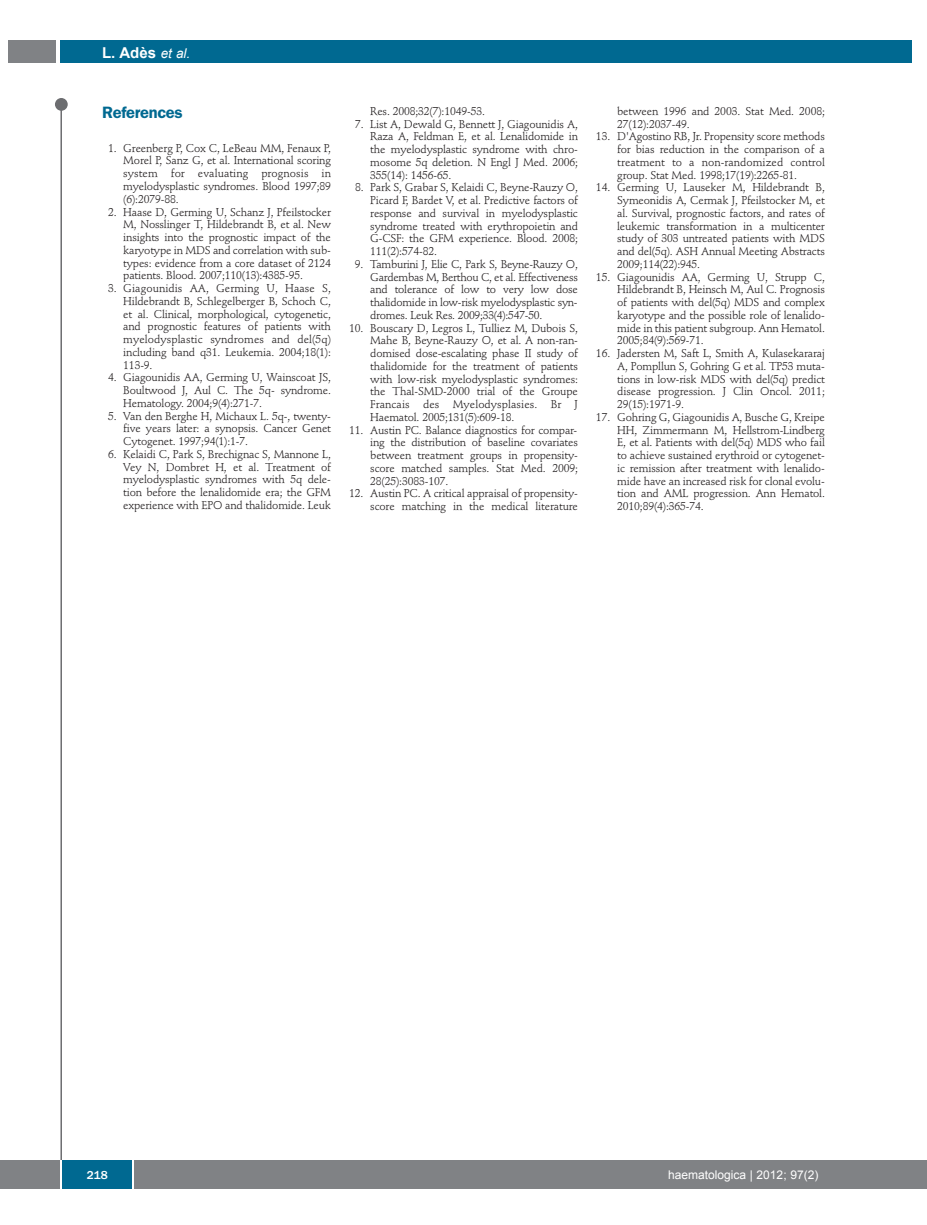
<style>
.page{position:relative;width:927px;height:1225px;background:#fff}
.page>*{position:absolute;margin:0;border:0;box-sizing:border-box;transform-origin:0 0}
.t1{font:600 16.5px "Franklin Gothic";letter-spacing:-.015em;color:#006991}
.t2{font:700 15px "Arial";color:#fff}
.t3{font:12px "Arial";color:#fff}
.t4{font:500 12px "Franklin Gothic";color:#fff}
.t5{font:11.25px/12.8px "Stempel Schneidler";letter-spacing:-.015em;color:#231f20;text-align:justify}
.s1{font-weight:400;font-style:italic;font-size:13.5px}
</style>
<div class="page">
<div style="left:909px;top:1160px;width:18px;height:28px;background:#808285"></div>
<div style="left:55px;top:98px;width:13px;height:13px;background:#6c6d70;border-radius:50%"></div>
<hr style="left:60px;top:101px;width:2px;height:1061px;background:#6c6d70">
<div style="left:60px;top:40px;width:852px;height:22px;background:#006991"></div>
<div style="left:9px;top:40px;width:47px;height:22px;background:#808285"></div>
<div style="left:0;top:1160px;width:911px;height:28px;background:#808285"></div>
<div style="left:62px;top:1160px;width:71px;height:28px;background:#006991"></div>
<hr style="left:60px;top:1160px;width:2px;height:28px;background:#fff">
<svg style="left:133px;top:1160px;width:1px;height:28px"></svg>
<h2 class="t2" style="left:102px;top:44px;width:90px">l. adès <span class="s1">et al.</span></h2>
<h1 class="t1" style="left:102px;top:106px;width:82px">References</h1>
<p class="t5" style="left:123px;top:143px;width:209px;text-indent:-15px">1. Greenberg P, Cox C, LeBeau MM, Fenaux P, Morel P, Sanz G, et al. International scoring system for evaluating prognosis in myelodysplastic syndromes. Blood 1997;89 (6):2079-88.</p>
<p class="t5" style="left:123px;top:206px;width:209px;text-indent:-15px">2. Haase D, Germing U, Schanz J, Pfeilstocker M, Nosslinger T, Hildebrandt B, et al. New insights into the prognostic impact of the karyotype in MDS and correlation with sub&shy;types: evidence from a core dataset of 2124 patients. Blood. 2007;110(13):4385-95.</p>
<p class="t5" style="left:123px;top:283px;width:209px;text-indent:-15px">3. Giagounidis AA, Germing U, Haase S, Hildebrandt B, Schlegelberger B, Schoch C, et al. Clinical, morphological, cytogenetic, and prognostic features of patients with myelodysplastic syndromes and del(5q) including band q31. Leukemia. 2004;18(1):<br>113-9.</p>
<p class="t5" style="left:123px;top:372px;width:209px;text-indent:-15px">4. Giagounidis AA, Germing U, Wainscoat JS, Boultwood J, Aul C. The 5q- syndrome.<br>Hematology. 2004;9(4):271-7.</p>
<p class="t5" style="left:123px;top:410px;width:209px;text-indent:-15px">5. Van den Berghe H, Michaux L. 5q-, twenty&shy;five years later: a synopsis. Cancer Genet Cytogenet. 1997;94(1):1-7.</p>
<p class="t5" style="left:123px;top:449px;width:209px;text-indent:-15px">6. Kelaidi C, Park S, Brechignac S, Mannone L, Vey N, Dombret H, et al. Treatment of myelodysplastic syndromes with 5q dele&shy;tion before the lenalidomide era; the GFM experience with EPO and thalidomide. Leuk</p>
<p class="t5" style="left:370px;top:106px;width:116px">Res. 2008;32(7):1049-53.</p>
<p class="t5" style="left:370px;top:118px;width:209px;text-indent:-15px">7. List A, Dewald G, Bennett J, Giagounidis A, Raza A, Feldman E, et al. Lenalidomide in the myelodysplastic syndrome with chro&shy;mosome 5q deletion. N Engl J Med. 2006; 355(14): 1456-65.</p>
<p class="t5" style="left:370px;top:182px;width:209px;text-indent:-15px">8. Park S, Grabar S, Kelaidi C, Beyne-Rauzy O, Picard F, Bardet V, et al. Predictive factors of response and survival in myelodysplastic syndrome treated with erythropoietin and G-CSF: the GFM experience. Blood. 2008; 111(2):574-82.</p>
<p class="t5" style="left:370px;top:259px;width:209px;text-indent:-15px">9. Tamburini J, Elie C, Park S, Beyne-Rauzy O, Gardembas M, Berthou C, et al. Effectiveness and tolerance of low to very low dose thalidomide in low-risk myelodysplastic syn&shy;dromes. Leuk Res. 2009;33(4):547-50.</p>
<p class="t5" style="left:370px;top:322px;width:209px;text-indent:-21px">10. Bouscary D, Legros L, Tulliez M, Dubois S, Mahe B, Beyne-Rauzy O, et al. A non-ran&shy;domised dose-escalating phase II study of thalidomide for the treatment of patients with low-risk myelodysplastic syndromes: the Thal-SMD-2000 trial of the Groupe Francais des Myelodysplasies. Br J Haematol. 2005;131(5):609-18.</p>
<p class="t5" style="left:370px;top:424px;width:209px;text-indent:-21px">11. Austin PC. Balance diagnostics for compar&shy;ing the distribution of baseline covariates between treatment groups in propensity&shy;score matched samples. Stat Med. 2009; 28(25):3083-107.</p>
<p class="t5" style="left:349px;top:488px;width:230px;text-align:right">12. Austin PC. A critical appraisal of propensity&shy;score matching in the medical literature</p>
<p class="t5" style="left:617px;top:106px;width:209px">between 1996 and 2003. Stat Med. 2008;<br>27(12):2037-49.</p>
<p class="t5" style="left:617px;top:131px;width:209px;text-indent:-21px">13. D'Agostino RB, Jr. Propensity score methods for bias reduction in the comparison of a treatment to a non-randomized control group. Stat Med. 1998;17(19):2265-81.</p>
<p class="t5" style="left:617px;top:182px;width:209px;text-indent:-21px">14. Germing U, Lauseker M, Hildebrandt B, Symeonidis A, Cermak J, Pfeilstocker M, et al. Survival, prognostic factors, and rates of leukemic transformation in a multicenter study of 303 untreated patients with MDS and del(5q). ASH Annual Meeting Abstracts 2009;114(22):945.</p>
<p class="t5" style="left:617px;top:271px;width:209px;text-indent:-21px">15. Giagounidis AA, Germing U, Strupp C, Hildebrandt B, Heinsch M, Aul C. Prognosis of patients with del(5q) MDS and complex karyotype and the possible role of lenalido&shy;mide in this patient subgroup. Ann Hematol.<br>2005;84(9):569-71.</p>
<p class="t5" style="left:617px;top:348px;width:209px;text-indent:-21px">16. Jadersten M, Saft L, Smith A, Kulasekararaj A, Pompllun S, Gohring G et al. TP53 muta&shy;tions in low-risk MDS with del(5q) predict disease progression. J Clin Oncol. 2011; 29(15):1971-9.</p>
<p class="t5" style="left:617px;top:412px;width:209px;text-indent:-21px">17. Gohring G, Giagounidis A, Busche G, Kreipe HH, Zimmermann M, Hellstrom-Lindberg E, et al. Patients with del(5q) MDS who fail to achieve sustained erythroid or cytogenet&shy;ic remission after treatment with lenalido&shy;mide have an increased risk for clonal evolu&shy;tion and AML progression. Ann Hematol.<br>2010;89(4):365-74.</p>
<p class="t4" style="left:87px;top:1171px;width:23px">218</p>
<p class="t3" style="left:668px;top:1168px;width:152px">haematologica | 2012; 97(2)</p>
</div>
